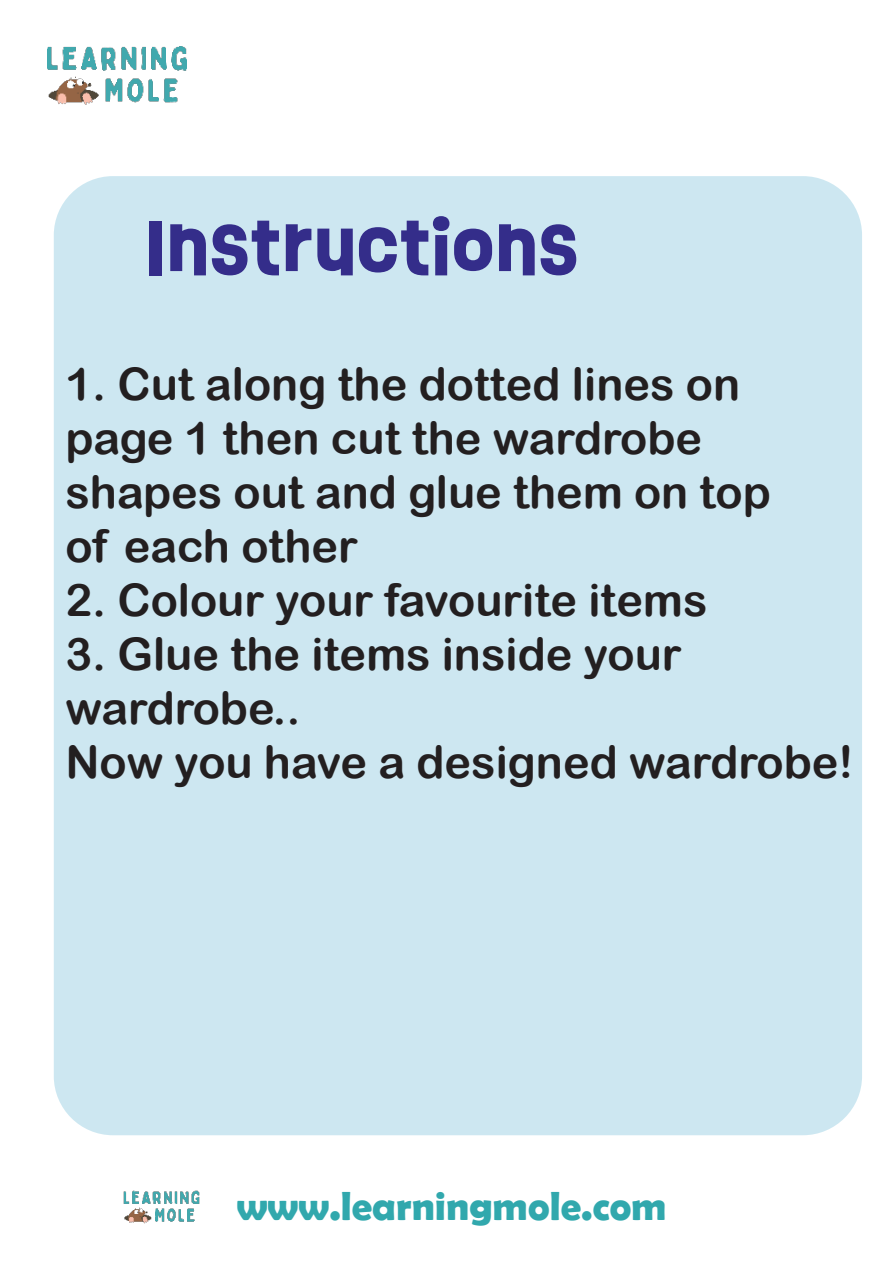
<style>
.page{position:relative;width:893px;height:1263px;background:#fff}
.page>*{position:absolute;margin:0;border:0;box-sizing:border-box;transform-origin:0 0}
.t1{font:700 72px "Ruddy";color:#342d8a}
.t2{font:45px/54px "Arial Rounded MT Bold";color:#231f20}
.t3{font:700 40.8px "Berlin Sans FB Demi";color:#31a8ad}
</style>
<div class="page">
<img style="left:47px;top:46px;width:139px;height:59px">
<div style="left:54px;top:176px;width:808px;height:959px;background:#cde7f1;border-radius:59px"></div>
<img style="left:123px;top:1190px;width:77px;height:34px">
<h1 class="t1" style="left:145px;top:193px;width:435px">Instructions</h1>
<p class="t2" style="left:65px;top:357px;width:707px">1. Cut along the dotted lines on page 1 then cut the wardrobe shapes out and glue them on top of each other</p>
<p class="t2" style="left:65px;top:573px;width:643px">2. Colour your favourite items</p>
<p class="t2" style="left:65px;top:626px;width:790px">3. Glue the items inside your wardrobe..<br>Now you have a designed wardrobe!</p>
<p class="t3" style="left:237px;top:1182px;width:432px">www.learningmole.com</p>
</div>
